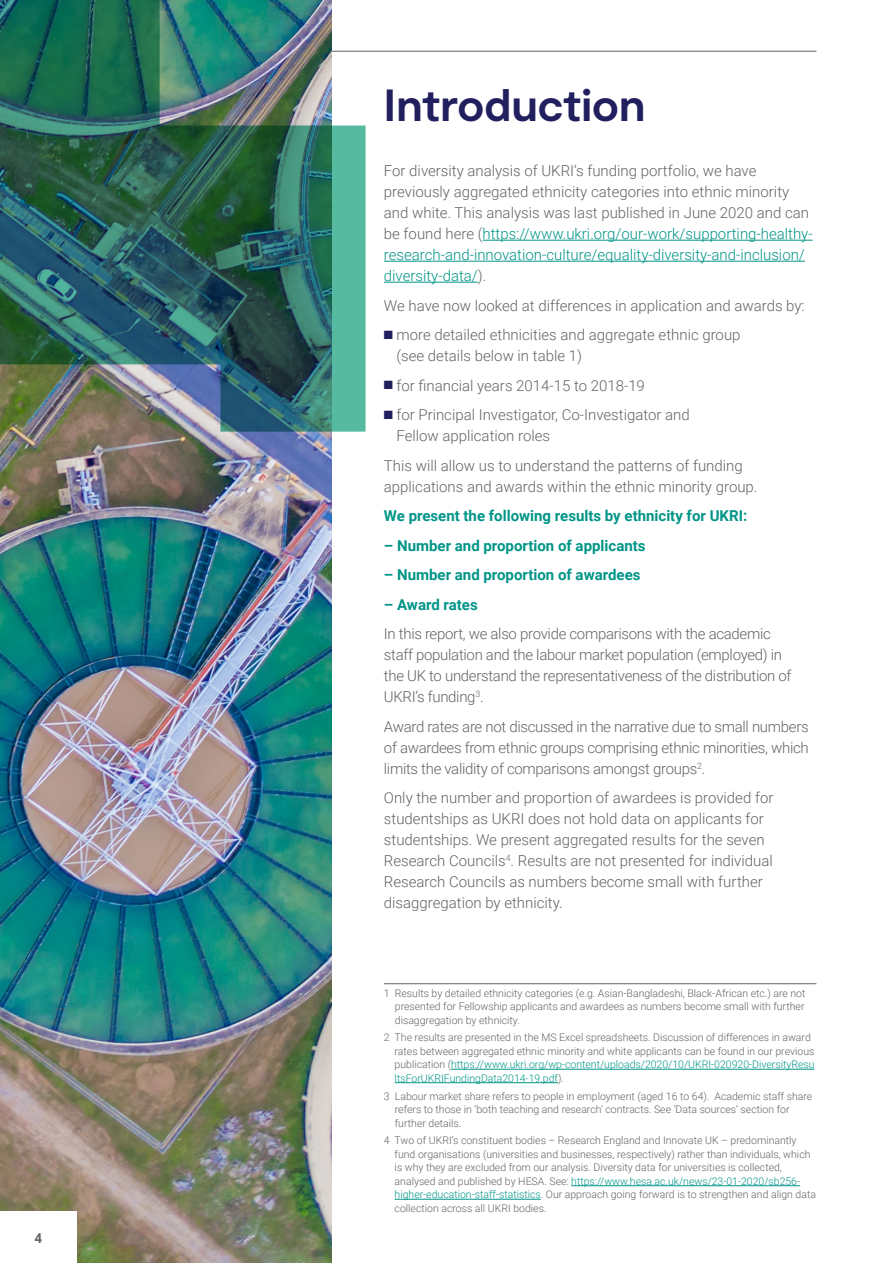
<style>
.page{position:relative;width:893px;height:1263px;background:#fff}
.page>*{position:absolute;margin:0;border:0;box-sizing:border-box;transform-origin:0 0}
.Main_heading{font:700 45px "Moderat";letter-spacing:-.005em;color:#211f5e}
.Body_copy{font:300 15px/21px "Roboto";color:#646363}
.Body_copy-2{font:300 15px/21px "Roboto";letter-spacing:-.02em;color:#646363}
.Body_copy-3{font:700 15px "Roboto";color:#009587}
.Body_copy-4{font:700 13.5px "Roboto";color:#646363}
.Body_copy-5{font:300 10.5px/13.5px "Roboto";color:#646363}
.s1{color:#009587}
.s2{color:#211f5e}
</style>
<div class="page">
<hr style="left:77px;top:51px;width:739px;height:1px;background:#646363">
<hr style="left:482px;top:240px;width:331px;height:1px;background:#009587">
<hr style="left:384px;top:261px;width:421px;height:1px;background:#009587">
<hr style="left:384px;top:282px;width:94px;height:1px;background:#009587">
<img style="left:0;top:432px;width:332px;height:831px">
<img style="left:0;top:0;width:366px;height:432px">
<div style="left:0;top:1212px;width:77px;height:51px;background:#fff"></div>
<hr style="left:384px;top:983px;width:432px;height:1px;background:#646363">
<hr style="left:451px;top:1069px;width:364px;height:1px;background:#009587">
<hr style="left:395px;top:1082px;width:163px;height:1px;background:#009587">
<hr style="left:571px;top:1185px;width:229px;height:1px;background:#009587">
<hr style="left:395px;top:1199px;width:146px;height:1px;background:#009587">
<p class="Body_copy-4" style="left:34px;top:1228px;width:9px">4</p>
<p class="Main_heading" style="left:384px;top:79px;width:263px">Introduction</p>
<p class="Body_copy" style="left:384px;top:160px;width:430px">For diversity analysis of UKRI’s funding portfolio, we have previously aggregated ethnicity categories into ethnic minority and white. This analysis was last published in June 2020 and can be found here (<span class="s1">https://www.ukri.org/our-work/supporting-healthy&shy;research-and-innovation-culture/equality-diversity-and-inclusion/ diversity-data/</span>).</p>
<p class="Body_copy" style="left:384px;top:294px;width:422px">We have now looked at differences in application and awards by:</p>
<p class="Body_copy" style="left:396px;top:324px;width:346px;text-indent:-12px"><span class="s2">■</span> more detailed ethnicities and aggregate ethnic group (see details below in table 1)</p>
<p class="Body_copy" style="left:384px;top:374px;width:263px"><span class="s2">■</span> for financial years 2014-15 to 2018-19</p>
<p class="Body_copy" style="left:396px;top:404px;width:295px;text-indent:-12px"><span class="s2">■</span> for Principal Investigator, Co-Investigator and<br>Fellow application roles</p>
<p class="Body_copy" style="left:384px;top:454px;width:375px">This will allow us to understand the patterns of funding applications and awards within the ethnic minority group.</p>
<p class="Body_copy-3" style="left:384px;top:505px;width:365px">We present the following results by ethnicity for UKRI:</p>
<p class="Body_copy-3" style="left:384px;top:535px;width:263px">– Number and proportion of applicants</p>
<p class="Body_copy-3" style="left:384px;top:564px;width:258px">– Number and proportion of awardees</p>
<p class="Body_copy-3" style="left:384px;top:594px;width:95px">– Award rates</p>
<p class="Body_copy-2" style="left:384px;top:623px;width:409px">In this report, we also provide comparisons with the academic staff population and the labour market population (employed) in the UK to understand the representativeness of the distribution of UKRI’s funding<sup>3</sup>.</p>
<p class="Body_copy" style="left:384px;top:715px;width:426px;text-align:justify">Award rates are not discussed in the narrative due to small numbers of awardees from ethnic groups comprising ethnic minorities, which limits the validity of comparisons amongst groups<sup>2</sup>.</p>
<p class="Body_copy" style="left:384px;top:787px;width:391px">Only the number and proportion of awardees is provided for studentships as UKRI does not hold data on applicants for studentships. We present aggregated results for the seven Research Councils<sup>4</sup>. Results are not presented for individual Research Councils as numbers become small with further disaggregation by ethnicity.</p>
<p class="Body_copy-5" style="left:395px;top:986px;width:412px;text-align:justify;text-indent:-11px">1 Results by detailed ethnicity categories (e.g. Asian-Bangladeshi, Black-African etc.) are not presented for Fellowship applicants and awardees as numbers become small with further disaggregation by ethnicity.</p>
<p class="Body_copy-5" style="left:395px;top:1030px;width:421px;text-indent:-11px">2 The results are presented in the MS Excel spreadsheets. Discussion of differences in award rates between aggregated ethnic minority and white applicants can be found in our previous publication (<span class="s1">https://www.ukri.org/wp-content/uploads/2020/10/UKRI-020920-DiversityResu ltsForUKRIFundingData2014-19.pdf</span>).</p>
<p class="Body_copy-5" style="left:395px;top:1089px;width:419px;text-indent:-11px">3 Labour market share refers to people in employment (aged 16 to 64). Academic staff share refers to those in ‘both teaching and research’ contracts. See ‘Data sources’ section for further details.</p>
<p class="Body_copy-5" style="left:395px;top:1133px;width:423px;text-indent:-11px">4 Two of UKRI’s constituent bodies – Research England and Innovate UK – predominantly fund organisations (universities and businesses, respectively) rather than individuals, which is why they are excluded from our analysis. Diversity data for universities is collected, analysed and published by HESA. See: <span class="s1">https://www.hesa.ac.uk/news/23-01-2020/sb256- higher-education-staff-statistics</span>. Our approach going forward is to strengthen and align data collection across all UKRI bodies.</p>
</div>
